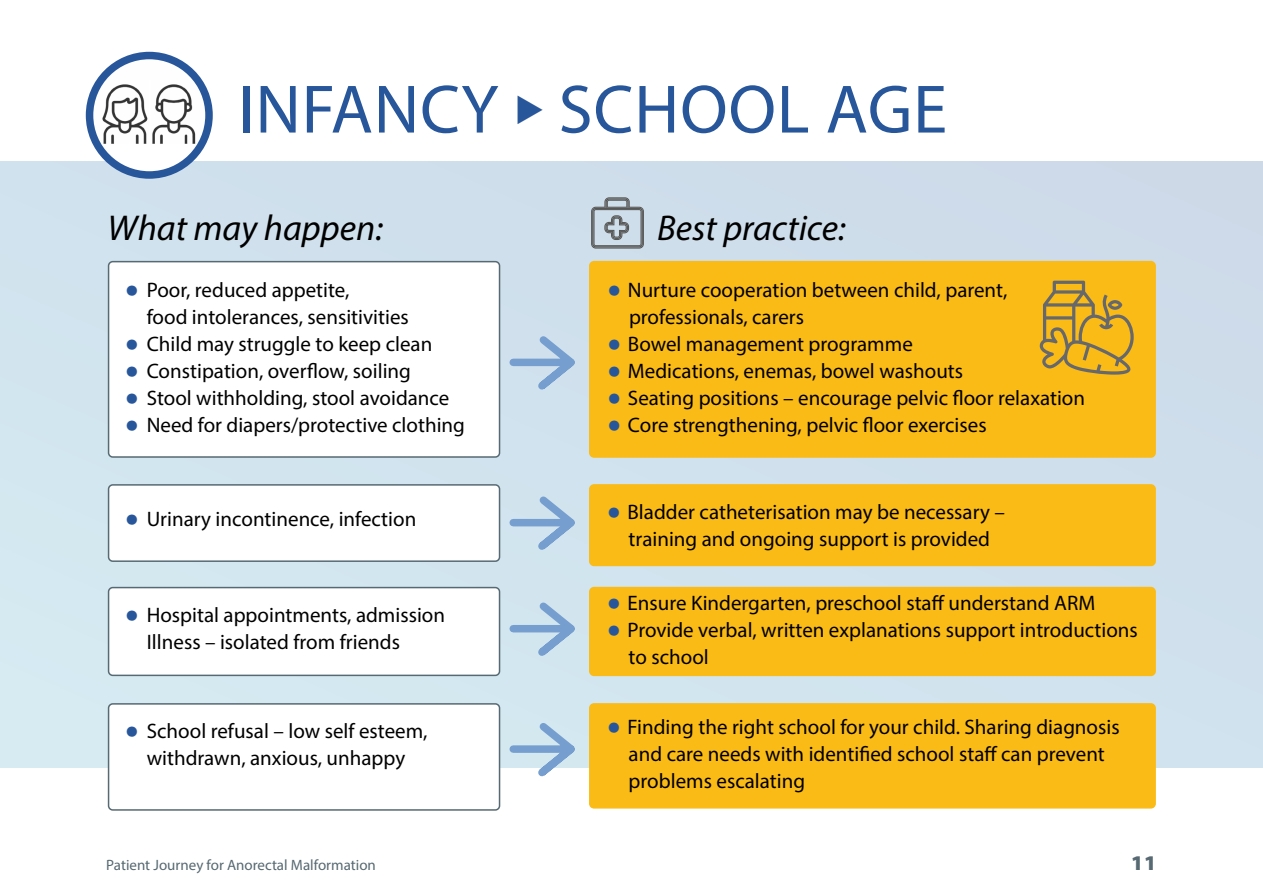
<style>
.page{position:relative;width:1263px;height:893px;background:#fff}
.page>*{position:absolute;margin:0;border:0;box-sizing:border-box;transform-origin:0 0}
.t1{font:69px "Myriad Variable Concept";letter-spacing:.01em;color:#28569b}
.t2{font:italic 36px "Myriad Variable Concept";color:#000}
.t3{font:21px/27px "Myriad Variable Concept";color:#000}
.t4{font:21px "Myriad Variable Concept";color:#576972}
.t5{font:15px "Myriad Variable Concept";color:#576972}
.s1{font-size:36px;color:#28569b}
</style>
<div class="page">
<div style="left:0;top:162px;width:1263px;height:605px;background:#d0e1ed"></div>
<img style="left:90px;top:56px;width:119px;height:119px">
<div style="left:86px;top:52px;width:127px;height:127px;border:8px solid #28569b;border-radius:50%"></div>
<div style="left:109px;top:262px;width:390px;height:195px;background:#fff;border-radius:4px"></div>
<div style="left:108px;top:261px;width:392px;height:197px;border:2px solid #576972;border-radius:4px"></div>
<div style="left:590px;top:262px;width:565px;height:195px;background:#fbbb16;border-radius:4px"></div>
<div style="left:589px;top:261px;width:567px;height:197px;border:2px solid #fbbb16;border-radius:4px"></div>
<div style="left:109px;top:485px;width:390px;height:76px;background:#fff;border-radius:4px"></div>
<div style="left:108px;top:484px;width:392px;height:78px;border:2px solid #576972;border-radius:4px"></div>
<div style="left:590px;top:485px;width:565px;height:80px;background:#fbbb16;border-radius:4px"></div>
<div style="left:589px;top:484px;width:567px;height:82px;border:2px solid #fbbb16;border-radius:4px"></div>
<div style="left:109px;top:588px;width:390px;height:87px;background:#fff;border-radius:4px"></div>
<div style="left:108px;top:587px;width:392px;height:89px;border:2px solid #576972;border-radius:4px"></div>
<div style="left:109px;top:704px;width:390px;height:106px;background:#fff;border-radius:4px"></div>
<div style="left:108px;top:703px;width:392px;height:108px;border:2px solid #576972;border-radius:4px"></div>
<svg style="left:509px;top:329px;width:83px;height:67px"></svg>
<svg style="left:509px;top:490px;width:83px;height:67px"></svg>
<svg style="left:509px;top:602px;width:66px;height:54px"></svg>
<svg style="left:506px;top:723px;width:83px;height:54px"></svg>
<div style="left:590px;top:588px;width:565px;height:87px;background:#fbbb16;border-radius:4px"></div>
<div style="left:589px;top:587px;width:567px;height:89px;border:2px solid #fbbb16;border-radius:4px"></div>
<div style="left:590px;top:704px;width:565px;height:104px;background:#fbbb16;border-radius:4px"></div>
<div style="left:589px;top:703px;width:567px;height:106px;border:2px solid #fbbb16;border-radius:4px"></div>
<svg style="left:1039px;top:281px;width:95px;height:94px"></svg>
<svg style="left:591px;top:197px;width:53px;height:52px"></svg>
<h1 class="t1" style="left:238px;top:69px;width:710px">INFANCY ◆ SCHOOL AGE</h1>
<h2 class="t2" style="left:108px;top:206px;width:277px">What may happen:</h2>
<p class="t3" style="left:147px;top:276px;width:264px;text-indent:-21px"><span class="s1">•</span> Poor, reduced appetite,<br>food intolerances, sensitivities</p>
<p class="t3" style="left:125px;top:330px;width:308px"><span class="s1">•</span> Child may struggle to keep clean</p>
<p class="t3" style="left:125px;top:357px;width:287px"><span class="s1">•</span> Constipation, overflow, soiling</p>
<p class="t3" style="left:125px;top:384px;width:325px"><span class="s1">•</span> Stool withholding, stool avoidance</p>
<p class="t3" style="left:125px;top:411px;width:341px"><span class="s1">•</span> Need for diapers/protective clothing</p>
<h2 class="t2" style="left:657px;top:206px;width:190px">Best practice:</h2>
<p class="t3" style="left:629px;top:276px;width:380px;text-indent:-21px"><span class="s1">•</span> Nurture cooperation between child, parent, professionals, carers</p>
<p class="t3" style="left:608px;top:330px;width:307px"><span class="s1">•</span> Bowel management programme</p>
<p class="t3" style="left:608px;top:357px;width:357px"><span class="s1">•</span> Medications, enemas, bowel washouts</p>
<p class="t3" style="left:608px;top:384px;width:479px"><span class="s1">•</span> Seating positions – encourage pelvic floor relaxation</p>
<p class="t3" style="left:608px;top:411px;width:380px"><span class="s1">•</span> Core strengthening, pelvic floor exercises</p>
<p class="t3" style="left:125px;top:505px;width:292px"><span class="s1">•</span> Urinary incontinence, infection</p>
<p class="t3" style="left:607px;top:498px;width:399px;text-align:center"><span class="s1">•</span> Bladder catheterisation may be necessary – training and ongoing support is provided</p>
<p class="t3" style="left:147px;top:601px;width:300px;text-indent:-21px"><span class="s1">•</span> Hospital appointments, admission<br>Illness – isolated from friends</p>
<p class="t3" style="left:125px;top:718px;width:304px;text-align:center"><span class="s1">•</span> School refusal – low self esteem, withdrawn, anxious, unhappy</p>
<p class="t3" style="left:607px;top:590px;width:489px"><span class="s1">•</span> Ensure Kindergarten, preschool staff understand ARM</p>
<p class="t3" style="left:629px;top:617px;width:511px;text-indent:-21px"><span class="s1">•</span> Provide verbal, written explanations support introductions to school</p>
<p class="t3" style="left:629px;top:713px;width:492px;text-indent:-21px"><span class="s1">•</span> Finding the right school for your child. Sharing diagnosis and care needs with identified school staff can prevent problems escalating</p>
<p class="t5" style="left:106px;top:857px;width:271px">Patient Journey for Anorectal Malformation</p>
<p class="t4" style="left:1131px;top:851px;width:27px">11</p>
</div>
